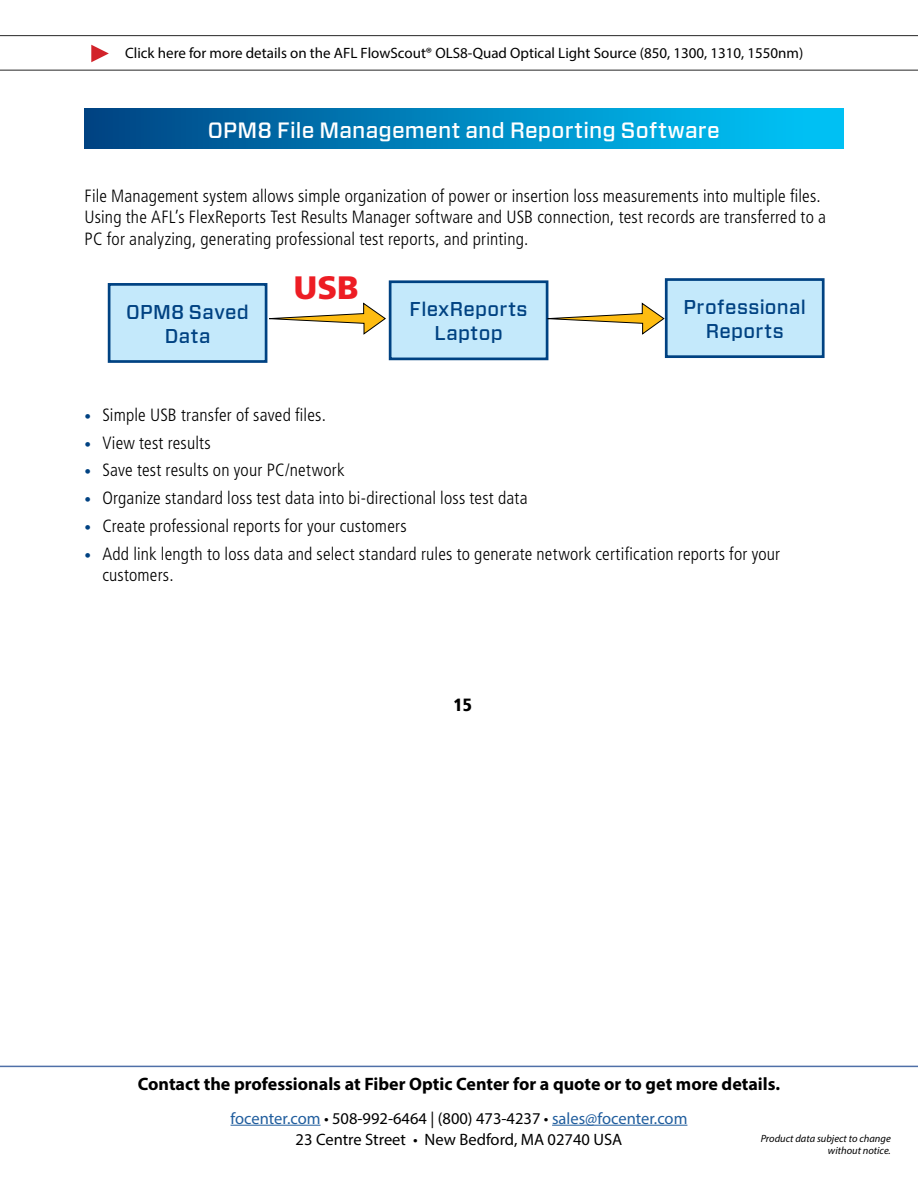
<style>
.page{position:relative;width:918px;height:1188px;background:#fff}
.page>*{position:absolute;margin:0;border:0;box-sizing:border-box;transform-origin:0 0}
.t1{font:900 32.4px "Frutiger LT Std";color:#ed1d24}
.t2{font:500 22.2px "Forza";letter-spacing:.01em;color:#fff}
.t3{font:500 19.95px/24px "Forza";letter-spacing:.02em;color:#004282;text-align:center}
.t4{font:700 18px "Myriad Pro";color:#000}
.t5{font:300 condensed 17.7px/21.3px "Frutiger LT Std";letter-spacing:.01em;color:#000}
.t6{font:900 condensed 17.7px "Frutiger LT Std";color:#000}
.t7{font:16.5px "Myriad Pro";color:#215e9e}
.t8{font:16.5px "Myriad Pro";color:#000}
.t9{font:15px "Myriad Pro";color:#000}
.t10{font:italic 10.5px/12.6px "Myriad Pro";color:#000;text-align:right}
.s1{font-size:13.35px;color:#004282}
.s2{color:#000}
</style>
<div class="page">
<hr style="left:231px;top:1125px;width:90px;height:1px;background:#215e9e">
<hr style="left:552px;top:1125px;width:135px;height:1px;background:#215e9e">
<hr style="left:0;top:1066px;width:918px;height:1px;background:#4f70a8">
<hr style="left:0;top:70px;width:918px;height:1px;background:#262626">
<svg style="left:91px;top:45px;width:18px;height:17px"></svg>
<hr style="left:0;top:35px;width:918px;height:1px;background:#262626">
<div style="left:85px;top:109px;width:758px;height:40px;background:linear-gradient(to right,#004585,#00c9fb)"></div>
<div style="left:109px;top:284px;width:157px;height:78px;background:#c4e9fb"></div>
<div style="left:108px;top:283px;width:159px;height:80px;border:3px solid #004282"></div>
<div style="left:390px;top:282px;width:157px;height:77px;background:#c4e9fb"></div>
<div style="left:389px;top:280px;width:159px;height:80px;border:3px solid #004282"></div>
<div style="left:666px;top:280px;width:157px;height:77px;background:#c4e9fb"></div>
<div style="left:665px;top:278px;width:160px;height:80px;border:3px solid #004282"></div>
<svg style="left:263px;top:302px;width:123px;height:33px"></svg>
<svg style="left:544px;top:302px;width:121px;height:33px"></svg>
<p class="t9" style="left:125px;top:44px;width:680px">Click here for more details on the AFL FlowScout® OLS8-Quad Optical Light Source (850, 1300, 1310, 1550nm)</p>
<p class="t2" style="left:208px;top:115px;width:514px">OPM8 File Management and Reporting Software</p>
<p class="t5" style="left:85px;top:185px;width:743px">File Management system allows simple organization of power or insertion loss measurements into multiple files.<br>Using the AFL’s FlexReports Test Results Manager software and USB connection, test records are transferred to a<br>PC for analyzing, generating professional test reports, and printing.</p>
<h1 class="t1" style="left:294px;top:268px;width:66px">USB</h1>
<p class="t3" style="left:126px;top:300px;width:124px">OPM8 Saved<br>Data</p>
<p class="t3" style="left:410px;top:297px;width:120px">FlexReports<br>Laptop</p>
<p class="t3" style="left:684px;top:295px;width:124px">Professional<br>Reports</p>
<p class="t5" style="left:85px;top:405px;width:243px"><span class="s1">•</span> Simple USB transfer of saved files.</p>
<p class="t5" style="left:85px;top:432px;width:128px"><span class="s1">•</span> View test results</p>
<p class="t5" style="left:85px;top:460px;width:262px"><span class="s1">•</span> Save test results on your PC/network</p>
<p class="t5" style="left:85px;top:488px;width:445px"><span class="s1">•</span> Organize standard loss test data into bi-directional loss test data</p>
<p class="t5" style="left:85px;top:515px;width:324px"><span class="s1">•</span> Create professional reports for your customers</p>
<p class="t5" style="left:102px;top:543px;width:679px;text-indent:-18px"><span class="s1">•</span> Add link length to loss data and select standard rules to generate network certification reports for your customers.</p>
<p class="t6" style="left:454px;top:694px;width:20px">15</p>
<p class="t4" style="left:138px;top:1072px;width:644px">Contact the professionals at Fiber Optic Center for a quote or to get more details.</p>
<p class="t7" style="left:231px;top:1108px;width:458px">focenter.com <span class="s2">• 508-992-6464 | (800) 473-4237 •</span> sales@focenter.com</p>
<p class="t8" style="left:296px;top:1129px;width:328px">23 Centre Street • New Bedford, MA 02740 USA</p>
<p class="t10" style="left:761px;top:1132px;width:132px">Product data subject to change without notice.</p>
</div>
